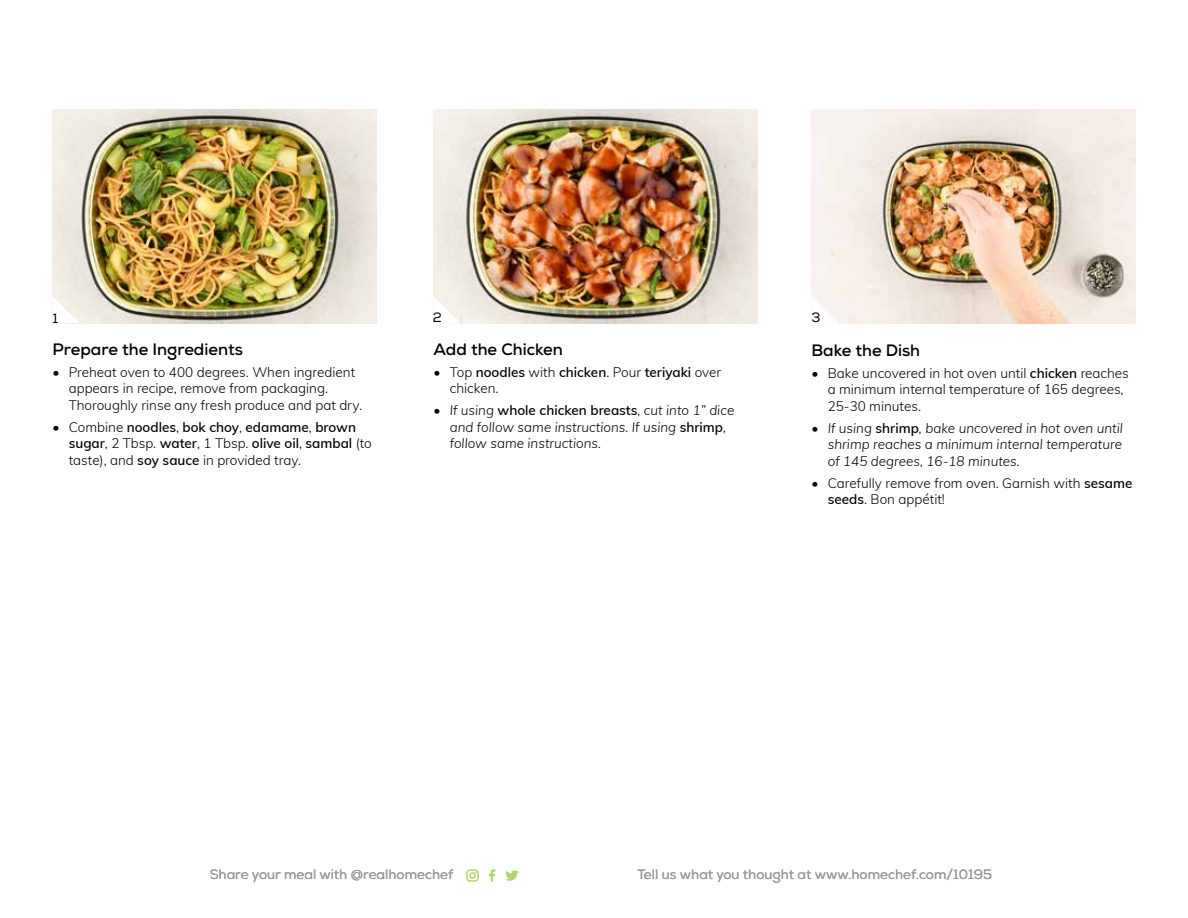
<style>
.page{position:relative;width:1188px;height:918px;background:#fff}
.page>*{position:absolute;margin:0;border:0;box-sizing:border-box;transform-origin:0 0}
.t1{font:700 16.5px "Nexa";color:#000}
.t2{font:300 13.5px/16.5px "Muli";color:#000}
.t3{font:italic 300 13.5px/16.5px "Muli";color:#000;text-align:justify}
.t4{font:600 13.5px/16.5px "Muli";color:#000}
.t5{font:13.5px "Nexa";color:#9a9a9a}
.t6{font:13.5px "Nexa";color:#000}
.s1{font-weight:300}
.s2{font-weight:600}
.s3{font-style:normal}
.s4{font-weight:600;font-style:normal}
</style>
<div class="page">
<svg style="left:489px;top:870px;width:6px;height:12px"></svg>
<svg style="left:466px;top:870px;width:13px;height:12px"></svg>
<svg style="left:506px;top:871px;width:12px;height:10px"></svg>
<img style="left:812px;top:110px;width:324px;height:213px">
<img style="left:52px;top:110px;width:324px;height:213px">
<img style="left:434px;top:110px;width:324px;height:213px">
<svg style="left:52px;top:296px;width:27px;height:27px"></svg>
<svg style="left:434px;top:297px;width:27px;height:27px"></svg>
<svg style="left:812px;top:297px;width:27px;height:27px"></svg>
<p class="t6" style="left:52px;top:310px;width:7px">1</p>
<p class="t6" style="left:433px;top:309px;width:11px">2</p>
<p class="t6" style="left:812px;top:309px;width:11px">3</p>
<p class="t1" style="left:53px;top:339px;width:192px">Prepare the Ingredients</p>
<p class="t2" style="left:69px;top:363px;width:295px;text-indent:-16px">• Preheat oven to 400 degrees. When ingredient appears in recipe, remove from packaging.<br>Thoroughly rinse any fresh produce and pat dry.</p>
<p class="t4" style="left:69px;top:418px;width:305px;text-indent:-16px"><span class="s1">• Combine</span> noodles<span class="s1">,</span> bok choy<span class="s1">,</span> edamame<span class="s1">,</span> brown sugar<span class="s1">, 2 Tbsp.</span> water<span class="s1">, 1 Tbsp.</span> olive oil<span class="s1">,</span> sambal <span class="s1">(to taste), and</span> soy sauce <span class="s1">in provided tray.</span></p>
<p class="t1" style="left:434px;top:339px;width:131px">Add the Chicken</p>
<p class="t2" style="left:450px;top:363px;width:273px;text-indent:-16px">• Top <span class="s2">noodles</span> with <span class="s2">chicken</span>. Pour <span class="s2">teriyaki</span> over chicken.</p>
<p class="t3" style="left:450px;top:402px;width:286px;text-align:left;text-indent:-16px"><span class="s3">•</span> If using <span class="s4">whole chicken breasts</span>, cut into 1” dice and follow same instructions. If using <span class="s4">shrimp</span>, follow same instructions.</p>
<p class="t1" style="left:812px;top:340px;width:110px">Bake the Dish</p>
<p class="t2" style="left:828px;top:364px;width:303px;text-indent:-16px">• Bake uncovered in hot oven until <span class="s2">chicken</span> reaches a minimum internal temperature of 165 degrees,<br>25-30 minutes.</p>
<p class="t3" style="left:828px;top:419px;width:297px;text-indent:-16px"><span class="s3">•</span> If using <span class="s4">shrimp</span>, bake uncovered in hot oven until shrimp reaches a minimum internal temperature of 145 degrees, 16-18 minutes.</p>
<p class="t2" style="left:828px;top:474px;width:306px;text-indent:-16px">• Carefully remove from oven. Garnish with <span class="s2">sesame seeds</span>. Bon appétit!</p>
<p class="t5" style="left:210px;top:867px;width:245px">Share your meal with @realhomechef</p>
<p class="t5" style="left:638px;top:867px;width:356px">Tell us what you thought at www.homechef.com/10195</p>
</div>
